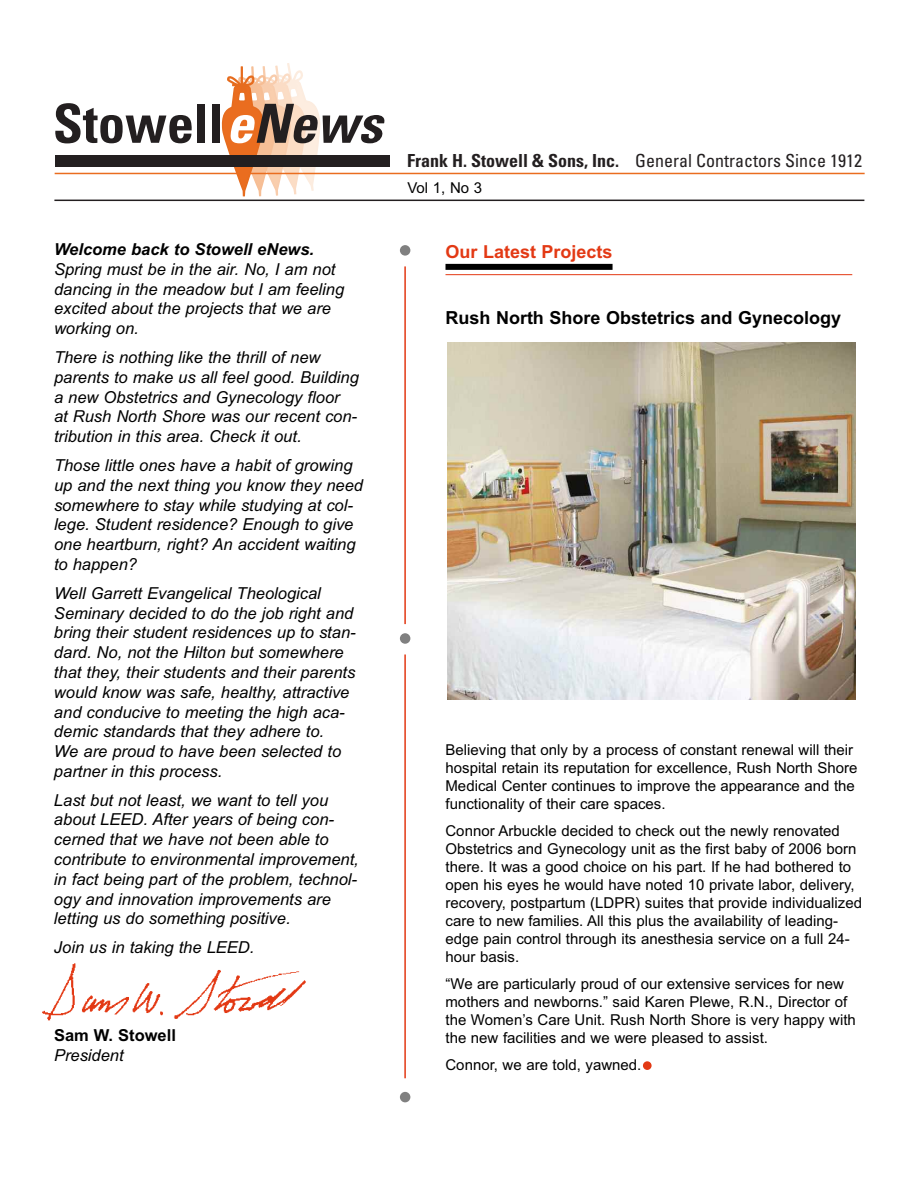
<style>
.page{position:relative;width:918px;height:1188px;background:#fff}
.page>*{position:absolute;margin:0;border:0;box-sizing:border-box;transform-origin:0 0}
.t1{font:condensed 18px "Univers";color:#231f20}
.t2{font:18px "Arial Bold MS";color:#000}
.t3{font:18px "Arial Bold MS";color:#e33914}
.t4{font:16.5px/19.8px "Arial Italic MS";color:#000}
.t5{font:16.5px "Arial Bold Italic MS";color:#000}
.t6{font:16.5px "Arial Bold MS";color:#000}
.t7{font:15px/18px "Arial MS";color:#000}
.s1{font-weight:700}
</style>
<div class="page">
<svg style="left:55px;top:103px;width:137px;height:40px"></svg>
<div style="left:198px;top:104px;width:7px;height:39px;background:#231f20"></div>
<div style="left:213px;top:104px;width:7px;height:39px;background:#231f20"></div>
<svg style="left:220px;top:63px;width:166px;height:134px"></svg>
<div style="left:55px;top:155px;width:335px;height:12px;background:#231f20"></div>
<hr style="left:55px;top:173px;width:810px;height:1px;background:#ea6d1f">
<hr style="left:54px;top:200px;width:810px;height:1px;background:#231f20">
<div style="left:446px;top:264px;width:167px;height:6px;background:#000"></div>
<hr style="left:446px;top:274px;width:406px;height:1px;background:#e33914">
<div style="left:643px;top:1061px;width:9px;height:9px;background:#e33914;border-radius:50%"></div>
<img style="left:447px;top:343px;width:409px;height:356px">
<hr style="left:404px;top:266px;width:2px;height:358px;background:#e33914">
<div style="left:400px;top:633px;width:10px;height:11px;background:#808080;border-radius:50%"></div>
<hr style="left:404px;top:654px;width:2px;height:424px;background:#e33914">
<div style="left:400px;top:1092px;width:10px;height:10px;background:#808080;border-radius:50%"></div>
<div style="left:400px;top:245px;width:10px;height:11px;background:#808080;border-radius:50%"></div>
<img style="left:42px;top:963px;width:264px;height:58px">
<p class="t5" style="left:54px;top:240px;width:262px">Welcome back to Stowell eNews.</p>
<p class="t4" style="left:54px;top:259px;width:292px">Spring must be in the air. No, I am not dancing in the meadow but I am feeling excited about the projects that we are working on.</p>
<p class="t4" style="left:54px;top:347px;width:306px">There is nothing like the thrill of new parents to make us all feel good. Building a new Obstetrics and Gynecology floor<br>at Rush North Shore was our recent con&shy;tribution in this area. Check it out.</p>
<p class="t4" style="left:54px;top:455px;width:311px">Those little ones have a habit of growing up and the next thing you know they need somewhere to stay while studying at col&shy;lege. Student residence? Enough to give one heartburn, right? An accident waiting to happen?</p>
<p class="t4" style="left:54px;top:583px;width:303px">Well Garrett Evangelical Theological Seminary decided to do the job right and bring their student residences up to stan&shy;dard. No, not the Hilton but somewhere that they, their students and their parents would know was safe, healthy, attractive and conducive to meeting the high aca&shy;demic standards that they adhere to.<br>We are proud to have been selected to partner in this process.</p>
<p class="t4" style="left:54px;top:790px;width:306px">Last but not least, we want to tell you about LEED. After years of being con&shy;cerned that we have not been able to contribute to environmental improvement, in fact being part of the problem, technol&shy;ogy and innovation improvements are letting us do something positive.</p>
<p class="t4" style="left:54px;top:938px;width:202px">Join us in taking the LEED.</p>
<p class="t6" style="left:54px;top:1026px;width:123px">Sam W. Stowell</p>
<p class="t4" style="left:54px;top:1046px;width:71px">President</p>
<p class="t1" style="left:407px;top:154px;width:456px"><span class="s1">Frank H. Stowell &amp; Sons, Inc.</span> General Contractors Since 1912</p>
<p class="t7" style="left:407px;top:178px;width:76px">Vol 1, No 3</p>
<p class="t3" style="left:446px;top:241px;width:169px">Our Latest Projects</p>
<p class="t2" style="left:446px;top:307px;width:397px">Rush North Shore Obstetrics and Gynecology</p>
<p class="t7" style="left:446px;top:741px;width:413px">Believing that only by a process of constant renewal will their hospital retain its reputation for excellence, Rush North Shore Medical Center continues to improve the appearance and the functionality of their care spaces.</p>
<p class="t7" style="left:446px;top:822px;width:418px">Connor Arbuckle decided to check out the newly renovated Obstetrics and Gynecology unit as the first baby of 2006 born there. It was a good choice on his part. If he had bothered to open his eyes he would have noted 10 private labor, delivery, recovery, postpartum (LDPR) suites that provide individualized care to new families. All this plus the availability of leading&shy;edge pain control through its anesthesia service on a full 24- hour basis.</p>
<p class="t7" style="left:446px;top:975px;width:412px">“We are particularly proud of our extensive services for new mothers and newborns.” said Karen Plewe, R.N., Director of the Women’s Care Unit. Rush North Shore is very happy with the new facilities and we were pleased to assist.</p>
<p class="t7" style="left:446px;top:1056px;width:197px">Connor, we are told, yawned.</p>
</div>
